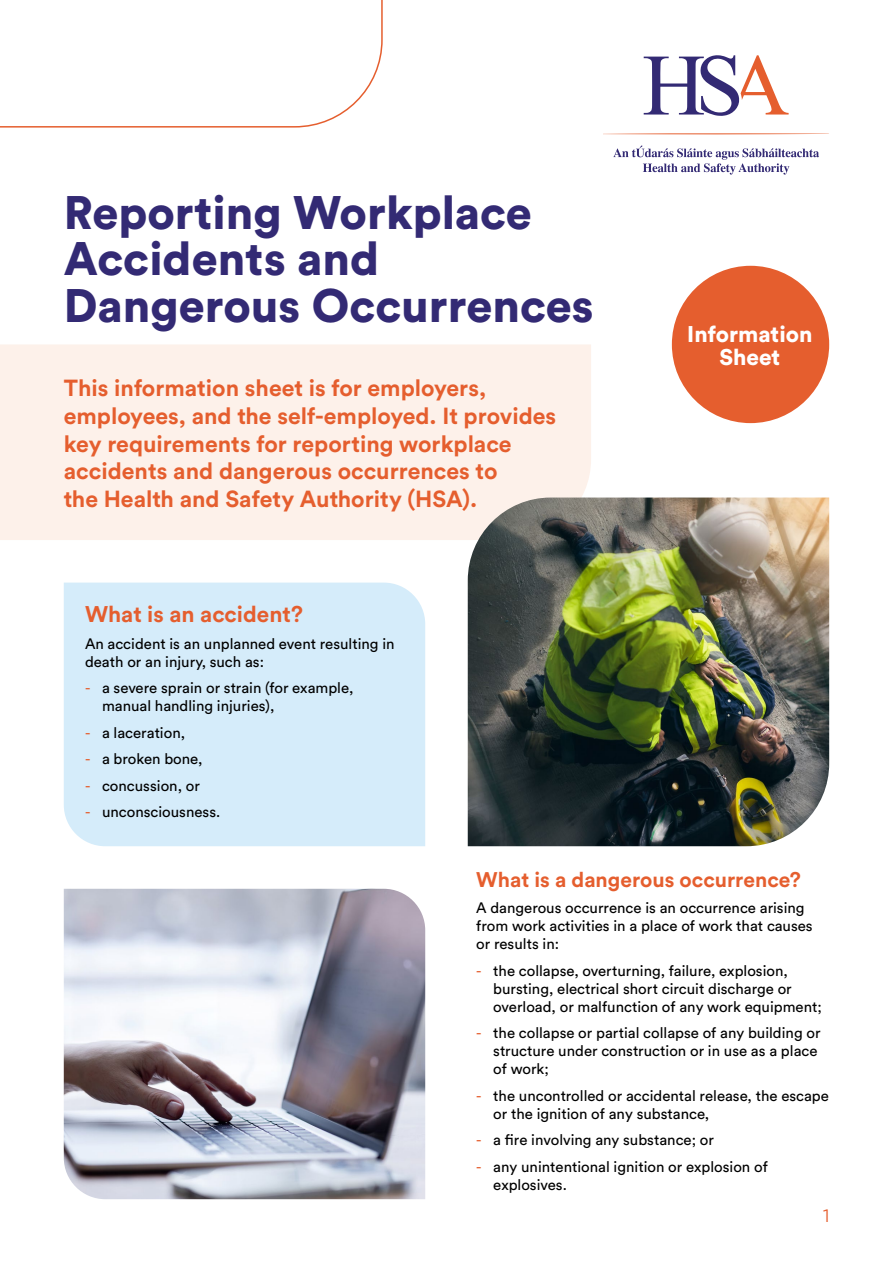
<style>
.page{position:relative;width:893px;height:1263px;background:#fff}
.page>*{position:absolute;margin:0;border:0;box-sizing:border-box;transform-origin:0 0}
.t1{font:900 46.5px/46.5px "Circular Std";color:#332a74}
.t2{font:700 23.1px/27.6px "Circular Std";color:#e55e2e}
.t3{font:700 22.5px "Circular Std";color:#e55e2e}
.t4{font:900 22.5px/22.5px "Circular Std";color:#fff;text-align:center}
.t5{font:700 21px "Circular Std";color:#e55e2e}
.t6{font:18px "Gilroy";color:#e55e2e}
.t7{font:15px/18px "Circular Std";color:#000}
.s1{color:#e55e2e}
</style>
<div class="page">
<svg style="left:603px;top:133px;width:226px;height:1px"></svg>
<svg style="left:644px;top:55px;width:145px;height:61px"></svg>
<svg style="left:613px;top:145px;width:206px;height:30px"></svg>
<div style="left:0;top:344px;width:591px;height:196px;background:#fdf1ea"></div>
<div style="left:672px;top:266px;width:157px;height:157px;background:#e55e2e;border-radius:50%"></div>
<img style="left:468px;top:497px;width:361px;height:349px">
<div style="left:64px;top:583px;width:361px;height:263px;background:#d5ecfa"></div>
<img style="left:64px;top:889px;width:361px;height:310px">
<svg style="left:0;top:0;width:383px;height:128px"></svg>
<h1 class="t1" style="left:64px;top:188px;width:531px">Reporting Workplace<br>Accidents and<br>Dangerous Occurrences</h1>
<h2 class="t2" style="left:64px;top:374px;width:494px">This information sheet is for employers, employees, and the self-employed. It provides key requirements for reporting workplace accidents and dangerous occurrences to<br>the Health and Safety Authority (HSA).</h2>
<h3 class="t3" style="left:85px;top:600px;width:220px">What is an accident?</h3>
<p class="t7" style="left:85px;top:634px;width:311px">An accident is an unplanned event resulting in death or an injury, such as:</p>
<p class="t7" style="left:102px;top:679px;width:253px;text-indent:-17px"><span class="s1">-</span> a severe sprain or strain (for example, manual handling injuries),</p>
<p class="t7" style="left:85px;top:723px;width:102px"><span class="s1">-</span> a laceration,</p>
<p class="t7" style="left:85px;top:750px;width:119px"><span class="s1">-</span> a broken bone,</p>
<p class="t7" style="left:85px;top:776px;width:116px"><span class="s1">-</span> concussion, or</p>
<p class="t7" style="left:85px;top:803px;width:137px"><span class="s1">-</span> unconsciousness.</p>
<h3 class="t4" style="left:687px;top:323px;width:127px">Information<br>Sheet</h3>
<h3 class="t5" style="left:476px;top:866px;width:326px">What is a dangerous occurrence?</h3>
<p class="t7" style="left:476px;top:899px;width:338px">A dangerous occurrence is an occurrence arising from work activities in a place of work that causes or results in:</p>
<p class="t7" style="left:493px;top:961px;width:330px;text-indent:-17px"><span class="s1">-</span> the collapse, overturning, failure, explosion, bursting, electrical short circuit discharge or overload, or malfunction of any work equipment;</p>
<p class="t7" style="left:493px;top:1024px;width:329px;text-indent:-17px"><span class="s1">-</span> the collapse or partial collapse of any building or structure under construction or in use as a place of work;</p>
<p class="t7" style="left:493px;top:1086px;width:337px;text-indent:-17px"><span class="s1">-</span> the uncontrolled or accidental release, the escape or the ignition of any substance,</p>
<p class="t7" style="left:476px;top:1131px;width:239px"><span class="s1">-</span> a fire involving any substance; or</p>
<p class="t7" style="left:493px;top:1157px;width:276px;text-indent:-17px"><span class="s1">-</span> any unintentional ignition or explosion of explosives.</p>
<p class="t6" style="left:823px;top:1204px;width:8px">1</p>
</div>
